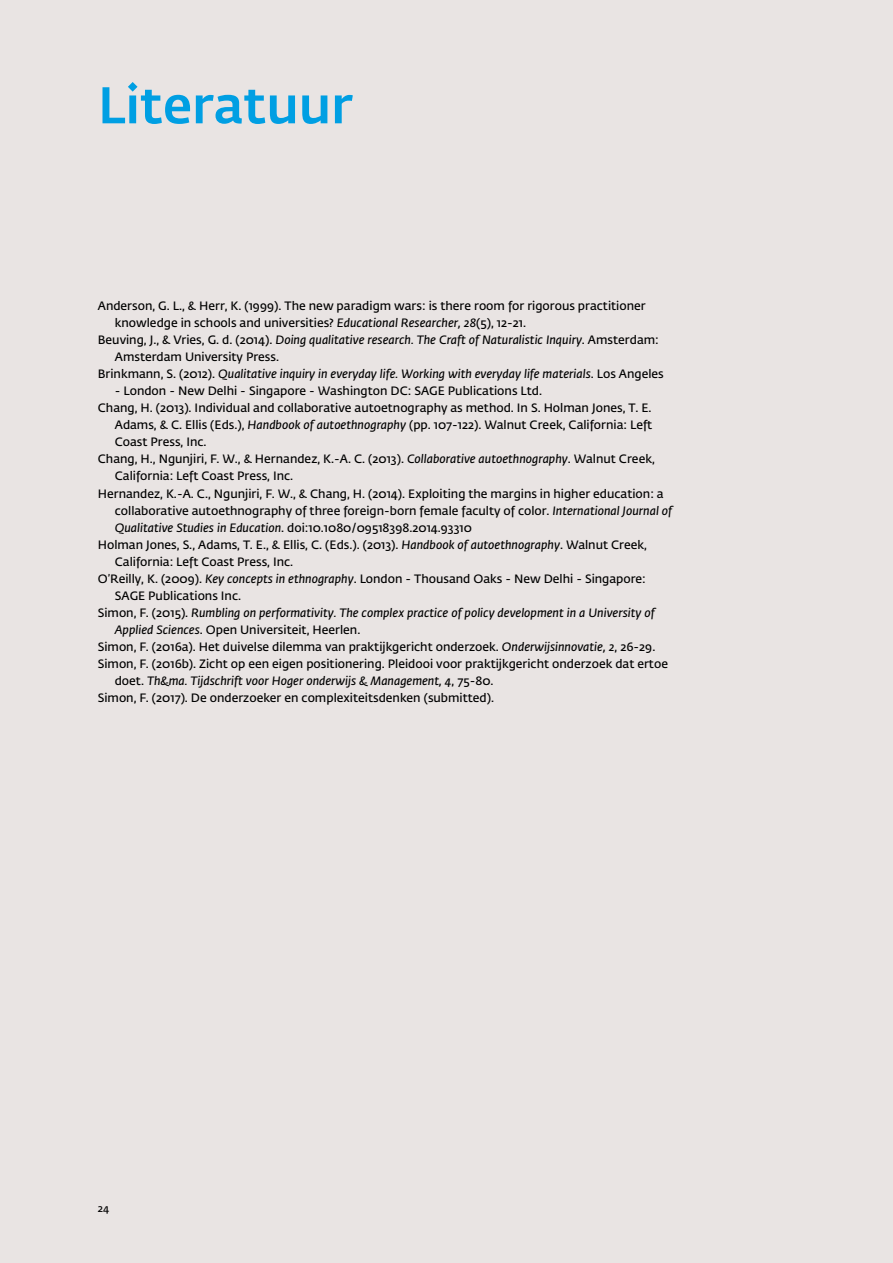
<style>
.page{position:relative;width:893px;height:1263px;background:#e9e4e3}
.page>*{position:absolute;margin:0;border:0;box-sizing:border-box;transform-origin:0 0}
.t1{font:500 51px "Fedra Sans Std";color:#009fe3}
.t2{font:600 12px "Fedra Sans Std";color:#000}
.t3{font:italic 600 12px "Fedra Sans Std";color:#000}
.t4{font:600 10.5px "Fedra Sans Std";color:#000}
.s1{font-style:italic}
.s2{font-style:normal}
</style>
<div class="page">
<h1 class="t1" style="left:98px;top:74px;width:257px">Literatuur</h1>
<p class="t2" style="left:98px;top:299px;width:549px">Anderson, G. L., &amp; Herr, K. (1999). The new paradigm wars: is there room for rigorous practitioner</p>
<p class="t2" style="left:115px;top:316px;width:413px">knowledge in schools and universities? <span class="s1">Educational Researcher, 28</span>(5), 12-21.</p>
<p class="t3" style="left:98px;top:333px;width:562px"><span class="s2">Beuving, J., &amp; Vries, G. d. (2014).</span> Doing qualitative research. The Craft of Naturalistic Inquiry<span class="s2">. Amsterdam:</span></p>
<p class="t2" style="left:115px;top:350px;width:166px">Amsterdam University Press.</p>
<p class="t3" style="left:98px;top:367px;width:567px"><span class="s2">Brinkmann, S. (2012).</span> Qualitative inquiry in everyday life. Working with everyday life materials<span class="s2">. Los Angeles</span></p>
<p class="t2" style="left:115px;top:384px;width:429px">- London - New Delhi - Singapore - Washington DC: SAGE Publications Ltd.</p>
<p class="t2" style="left:98px;top:401px;width:555px">Chang, H. (2013). Individual and collaborative autoetnography as method. In S. Holman Jones, T. E.</p>
<p class="t2" style="left:115px;top:418px;width:539px">Adams, &amp; C. Ellis (Eds.), <span class="s1">Handbook of autoethnography</span> (pp. 107-122). Walnut Creek, California: Left</p>
<p class="t2" style="left:115px;top:435px;width:93px">Coast Press, Inc.</p>
<p class="t2" style="left:98px;top:452px;width:559px">Chang, H., Ngunjiri, F. W., &amp; Hernandez, K.-A. C. (2013). <span class="s1">Collaborative autoethnography</span>. Walnut Creek,</p>
<p class="t2" style="left:115px;top:469px;width:180px">California: Left Coast Press, Inc.</p>
<p class="t2" style="left:98px;top:486px;width:567px">Hernandez, K.-A. C., Ngunjiri, F. W., &amp; Chang, H. (2014). Exploiting the margins in higher education: a</p>
<p class="t2" style="left:115px;top:503px;width:559px">collaborative autoethnography of three foreign-born female faculty of color. <span class="s1">International Journal of</span></p>
<p class="t2" style="left:115px;top:520px;width:359px"><span class="s1">Qualitative Studies in Education</span>. doi:10.1080/09518398.2014.93310</p>
<p class="t2" style="left:98px;top:537px;width:551px">Holman Jones, S., Adams, T. E., &amp; Ellis, C. (Eds.). (2013). <span class="s1">Handbook of autoethnography</span>. Walnut Creek,</p>
<p class="t2" style="left:115px;top:554px;width:180px">California: Left Coast Press, Inc.</p>
<p class="t2" style="left:98px;top:571px;width:550px">O’Reilly, K. (2009). <span class="s1">Key concepts in ethnography</span>. London - Thousand Oaks - New Delhi - Singapore:</p>
<p class="t2" style="left:115px;top:588px;width:128px">SAGE Publications Inc.</p>
<p class="t3" style="left:98px;top:605px;width:558px"><span class="s2">Simon, F. (2015).</span> Rumbling on performativity. The complex practice of policy development in a University of</p>
<p class="t2" style="left:115px;top:622px;width:247px"><span class="s1">Applied Sciences</span>. Open Universiteit, Heerlen.</p>
<p class="t2" style="left:98px;top:639px;width:559px">Simon, F. (2016a). Het duivelse dilemma van praktijkgericht onderzoek. <span class="s1">Onderwijsinnovatie, 2</span>, 26-29.</p>
<p class="t2" style="left:98px;top:656px;width:572px">Simon, F. (2016b). Zicht op een eigen positionering. Pleidooi voor praktijkgericht onderzoek dat ertoe</p>
<p class="t3" style="left:115px;top:673px;width:380px"><span class="s2">doet.</span> Th&amp;ma. Tijdschrift voor Hoger onderwijs &amp; Management, 4<span class="s2">, 75-80.</span></p>
<p class="t2" style="left:98px;top:690px;width:398px">Simon, F. (2017). De onderzoeker en complexiteitsdenken (submitted).</p>
<p class="t4" style="left:98px;top:1202px;width:13px">24</p>
</div>
